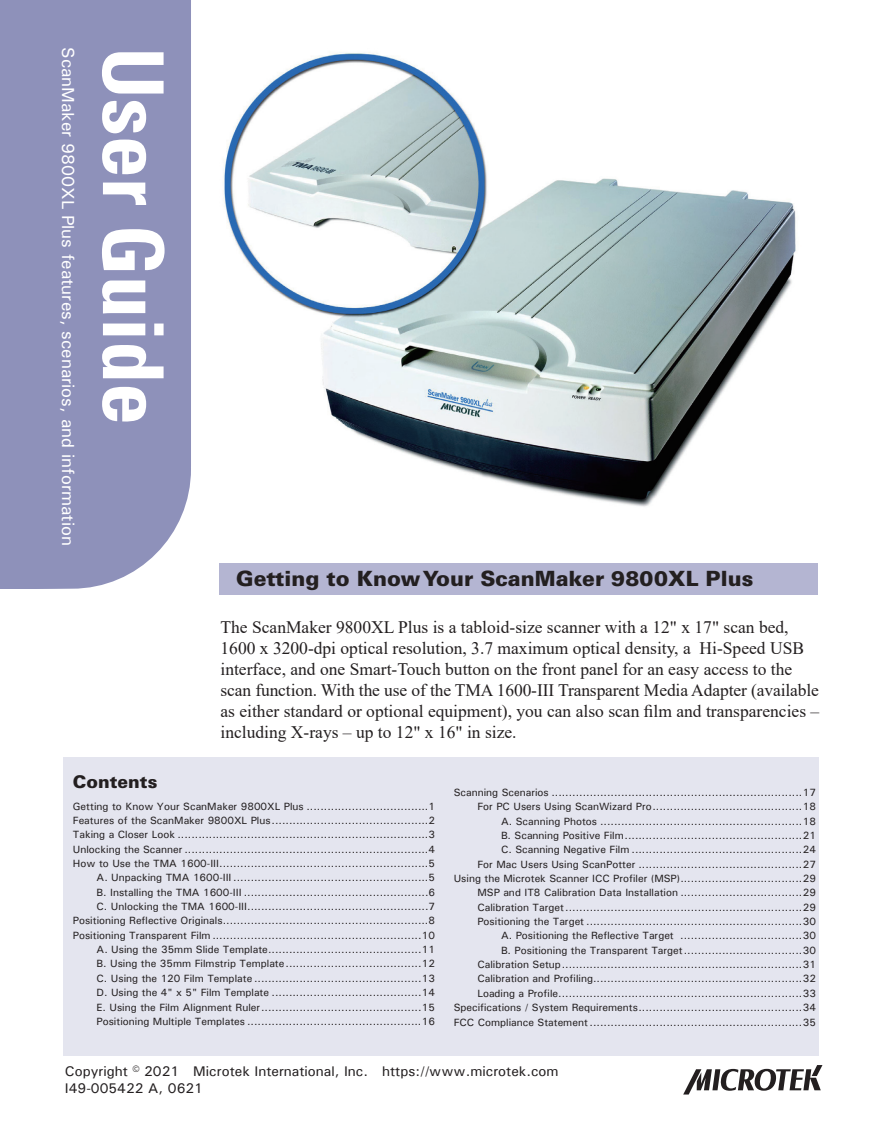
<style>
.page{position:relative;width:882px;height:1134px;background:#fff}
.page>*{position:absolute;margin:0;border:0;box-sizing:border-box;transform-origin:0 0}
.t1{font:700 condensed 84px "Univers";color:#fff}
.t2{font:900 21px "Univers";color:#231f20}
.t3{font:17.5px/21px "Times New Roman";color:#231f20}
.t4{font:500 17.5px "Univers";color:#fff}
.t5{font:900 17.5px "Univers";color:#231f20}
.t6{font:500 14px/16.8px "Univers";color:#231f20}
.t7{font:500 10.5px/14.3px "Univers";color:#231f20;text-align:right}
</style>
<div class="page">
<div style="left:0;top:0;width:191px;height:589px;background:#8e91ba"></div>
<div style="left:220px;top:563px;width:598px;height:32px;background:#b4b5d2"></div>
<svg style="left:683px;top:1065px;width:139px;height:30px"></svg>
<div style="left:63px;top:757px;width:756px;height:299px;background:#e4e5ef"></div>
<img style="left:223px;top:52px;width:573px;height:455px">
<h3 class="t4" style="left:79px;top:47px;width:500px;rotate:90deg">ScanMaker 9800XL Plus features, scenarios, and information</h3>
<h1 class="t1" style="left:184px;top:47px;width:379px;rotate:90deg">User Guide</h1>
<h2 class="t2" style="left:236px;top:565px;width:519px">Getting to Know Your ScanMaker 9800XL Plus</h2>
<p class="t3" style="left:220px;top:616px;width:600px">The ScanMaker 9800XL Plus is a tabloid-size scanner with a 12" x 17" scan bed, 1600 x 3200-dpi optical resolution, 3.7 maximum optical density, a Hi-Speed USB interface, and one Smart-Touch button on the front panel for an easy access to the scan function. With the use of the TMA 1600-III Transparent Media Adapter (available as either standard or optional equipment), you can also scan film and transparencies – including X-rays – up to 12" x 16" in size.</p>
<h3 class="t5" style="left:73px;top:771px;width:86px">Contents</h3>
<p class="t7" style="left:73px;top:799px;width:364px">Getting to Know Your ScanMaker 9800XL Plus ...................................1<br>Features of the ScanMaker 9800XL Plus.............................................2<br>Taking a Closer Look ........................................................................3<br>Unlocking the Scanner ......................................................................4<br>How to Use the TMA 1600-III............................................................5<br>A. Unpacking TMA 1600-III ........................................................5<br>B. Installing the TMA 1600-III .....................................................6<br>C. Unlocking the TMA 1600-III....................................................7<br>Positioning Reflective Originals...........................................................8<br>Positioning Transparent Film ............................................................10<br>A. Using the 35mm Slide Template............................................11<br>B. Using the 35mm Filmstrip Template.......................................12<br>C. Using the 120 Film Template ................................................13<br>D. Using the 4" x 5" Film Template ...........................................14<br>E. Using the Film Alignment Ruler..............................................15<br>Positioning Multiple Templates ..................................................16</p>
<p class="t7" style="left:454px;top:785px;width:364px">Scanning Scenarios ........................................................................17<br>For PC Users Using ScanWizard Pro...........................................18<br>A. Scanning Photos ..........................................................18<br>B. Scanning Positive Film...................................................21<br>C. Scanning Negative Film .................................................24<br>For Mac Users Using ScanPotter ...............................................27<br>Using the Microtek Scanner ICC Profiler (MSP)...................................29<br>MSP and IT8 Calibration Data Installation ...................................29<br>Calibration Target....................................................................29<br>Positioning the Target ..............................................................30<br>A. Positioning the Reflective Target ...................................30<br>B. Positioning the Transparent Target..................................30<br>Calibration Setup.....................................................................31<br>Calibration and Profiling............................................................32<br>Loading a Profile......................................................................33<br>Specifications / System Requirements...............................................34<br>FCC Compliance Statement .............................................................35</p>
<h3 class="t6" style="left:65px;top:1062px;width:495px">Copyright © 2021 Microtek International, Inc. https://www.microtek.com<br>I49-005422 A, 0621</h3>
</div>
